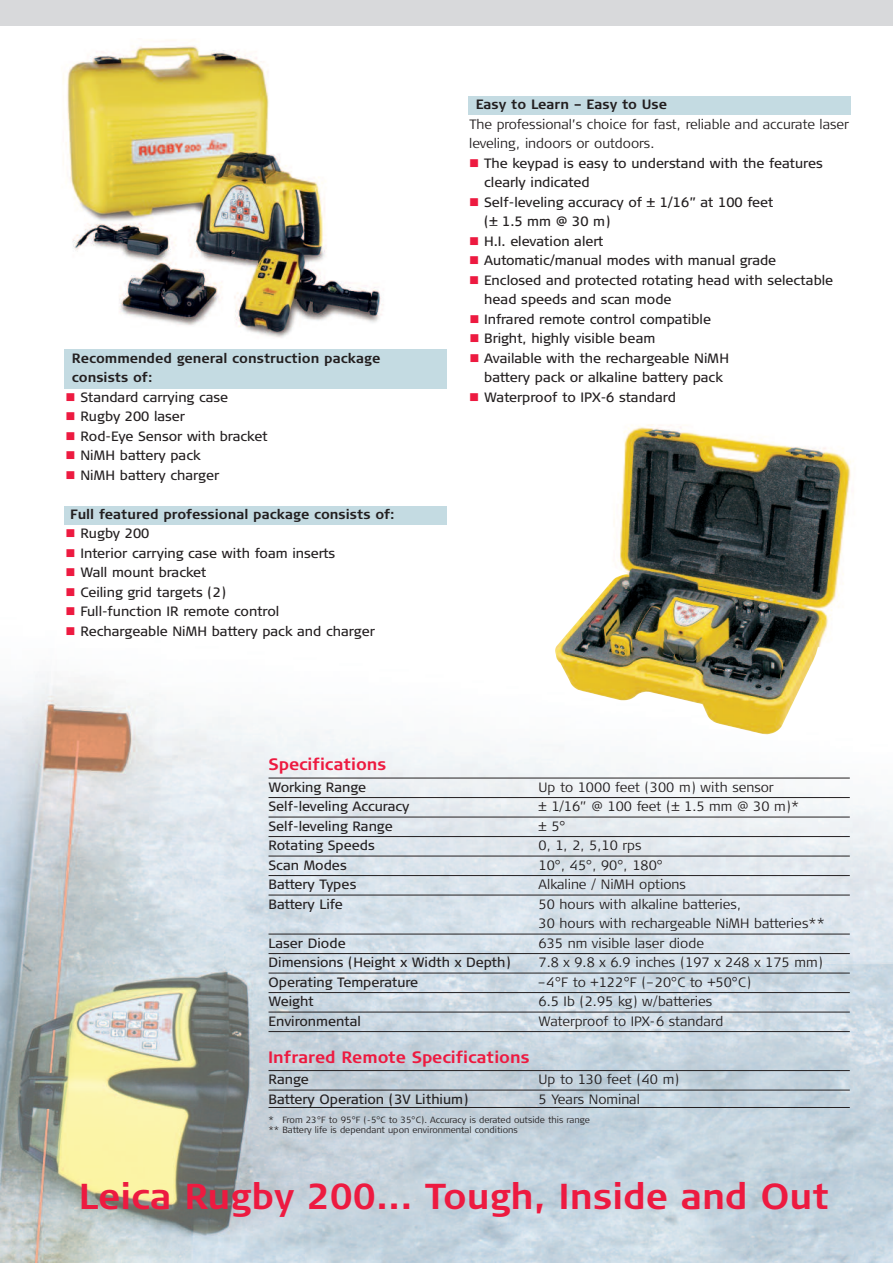
<style>
.page{position:relative;width:893px;height:1263px;background:#fff}
.page>*{position:absolute;margin:0;border:0;box-sizing:border-box;transform-origin:0 0}
.t1{font:700 36px "Signa Column";color:#ed1a40}
.t2{font:700 16.5px "Signa Column";color:#ed1a40}
.t3{font:13.5px/19.5px "Signa Column";color:#231f20}
.t4{font:300 13.5px/19.5px "Signa Column";color:#231f20}
.t5{font:700 13.5px/19.5px "Signa Column";color:#231f20}
.t6{font:13.5px "Signa Column";letter-spacing:-.02em;color:#231f20}
.t7{font:300 9px/10.5px "Signa Column";color:#231f20}
</style>
<div class="page">
<img style="left:0;top:675px;width:893px;height:588px">
<div style="left:468px;top:96px;width:382px;height:19px;background:#c4dbe2"></div>
<div style="left:64px;top:506px;width:382px;height:18px;background:#c4dbe2"></div>
<div style="left:64px;top:349px;width:382px;height:39px;background:#c4dbe2"></div>
<div style="left:0;top:0;width:893px;height:26px;background:#d8d9db"></div>
<hr style="left:269px;top:778px;width:581px;height:1px;background:#231f20">
<hr style="left:269px;top:797px;width:581px;height:1px;background:#231f20">
<hr style="left:269px;top:817px;width:581px;height:1px;background:#231f20">
<hr style="left:269px;top:836px;width:581px;height:1px;background:#231f20">
<hr style="left:269px;top:856px;width:581px;height:1px;background:#231f20">
<hr style="left:269px;top:875px;width:581px;height:1px;background:#231f20">
<hr style="left:269px;top:895px;width:581px;height:1px;background:#231f20">
<hr style="left:269px;top:934px;width:581px;height:1px;background:#231f20">
<hr style="left:269px;top:953px;width:581px;height:1px;background:#231f20">
<hr style="left:269px;top:973px;width:581px;height:1px;background:#231f20">
<hr style="left:269px;top:992px;width:581px;height:1px;background:#231f20">
<hr style="left:269px;top:1012px;width:581px;height:1px;background:#231f20">
<hr style="left:269px;top:1031px;width:581px;height:1px;background:#231f20">
<hr style="left:269px;top:1070px;width:581px;height:1px;background:#231f20">
<hr style="left:269px;top:1090px;width:581px;height:1px;background:#231f20">
<hr style="left:269px;top:1107px;width:581px;height:1px;background:#231f20">
<img style="left:555px;top:424px;width:303px;height:310px">
<img style="left:63px;top:40px;width:320px;height:298px">
<p class="t5" style="left:72px;top:350px;width:310px">Recommended general construction package consists of:</p>
<p class="t3" style="left:80px;top:389px;width:189px">Standard carrying case<br>Rugby 200 laser<br>Rod-Eye Sensor with bracket<br>NiMH battery pack<br>NiMH battery charger</p>
<p class="t5" style="left:70px;top:506px;width:326px">Full featured professional package consists of:</p>
<p class="t3" style="left:80px;top:525px;width:296px">Rugby 200<br>Interior carrying case with foam inserts<br>Wall mount bracket<br>Ceiling grid targets (2)<br>Full-function IR remote control<br>Rechargeable NiMH battery pack and charger</p>
<p class="t2" style="left:268px;top:758px;width:119px">Specifications</p>
<p class="t5" style="left:476px;top:96px;width:193px">Easy to Learn – Easy to Use</p>
<p class="t4" style="left:469px;top:116px;width:381px">The professional’s choice for fast, reliable and accurate laser leveling, indoors or outdoors.</p>
<p class="t3" style="left:484px;top:155px;width:351px">The keypad is easy to understand with the features clearly indicated<br>Self-leveling accuracy of ± 1/16” at 100 feet<br>(± 1.5 mm @ 30 m)<br>H.I. elevation alert<br>Automatic/manual modes with manual grade Enclosed and protected rotating head with selectable head speeds and scan mode<br>Infrared remote control compatible<br>Bright, highly visible beam<br>Available with the rechargeable NiMH<br>battery pack or alkaline battery pack<br>Waterproof to IPX-6 standard</p>
<p class="t3" style="left:269px;top:779px;width:99px">Working Range</p>
<p class="t4" style="left:539px;top:779px;width:237px">Up to 1000 feet (300 m) with sensor</p>
<p class="t3" style="left:269px;top:798px;width:142px">Self-leveling Accuracy</p>
<p class="t4" style="left:539px;top:798px;width:262px">± 1/16” @ 100 feet (± 1.5 mm @ 30 m)*</p>
<p class="t3" style="left:269px;top:818px;width:126px">Self-leveling Range</p>
<p class="t4" style="left:539px;top:818px;width:29px">± 5°</p>
<p class="t3" style="left:269px;top:837px;width:108px">Rotating Speeds</p>
<p class="t4" style="left:539px;top:837px;width:105px">0, 1, 2, 5,10 rps</p>
<p class="t3" style="left:269px;top:857px;width:80px">Scan Modes</p>
<p class="t4" style="left:539px;top:857px;width:126px">10°, 45°, 90°, 180°</p>
<p class="t3" style="left:269px;top:876px;width:90px">Battery Types</p>
<p class="t4" style="left:539px;top:876px;width:149px">Alkaline / NiMH options</p>
<p class="t6" style="left:269px;top:899px;width:76px">Battery Life</p>
<p class="t4" style="left:539px;top:896px;width:288px">50 hours with alkaline batteries,<br>30 hours with rechargeable NiMH batteries**</p>
<p class="t3" style="left:269px;top:935px;width:79px">Laser Diode</p>
<p class="t4" style="left:539px;top:935px;width:167px">635 nm visible laser diode</p>
<p class="t3" style="left:269px;top:954px;width:244px">Dimensions (Height x Width x Depth)</p>
<p class="t4" style="left:539px;top:954px;width:286px">7.8 x 9.8 x 6.9 inches (197 x 248 x 175 mm)</p>
<p class="t3" style="left:269px;top:974px;width:151px">Operating Temperature</p>
<p class="t4" style="left:539px;top:974px;width:214px">–4°F to +122°F (–20°C to +50°C)</p>
<p class="t3" style="left:269px;top:993px;width:47px">Weight</p>
<p class="t4" style="left:539px;top:993px;width:175px">6.5 Ib (2.95 kg) w/batteries</p>
<p class="t3" style="left:269px;top:1013px;width:94px">Environmental</p>
<p class="t4" style="left:539px;top:1013px;width:186px">Waterproof to IPX-6 standard</p>
<p class="t2" style="left:268px;top:1051px;width:263px">Infrared Remote Specifications</p>
<p class="t3" style="left:269px;top:1071px;width:42px">Range</p>
<p class="t4" style="left:539px;top:1071px;width:143px">Up to 130 feet (40 m)</p>
<p class="t3" style="left:269px;top:1091px;width:201px">Battery Operation (3V Lithium)</p>
<p class="t4" style="left:539px;top:1091px;width:103px">5 Years Nominal</p>
<p class="t7" style="left:269px;top:1115px;width:323px">* From 23°F to 95°F (-5°C to 35°C). Accuracy is derated outside this range ** Battery life is dependant upon environmental conditions</p>
<h1 class="t1" style="left:79px;top:1184px;width:752px">Leica Rugby 200... Tough, Inside and Out</h1>
</div>
